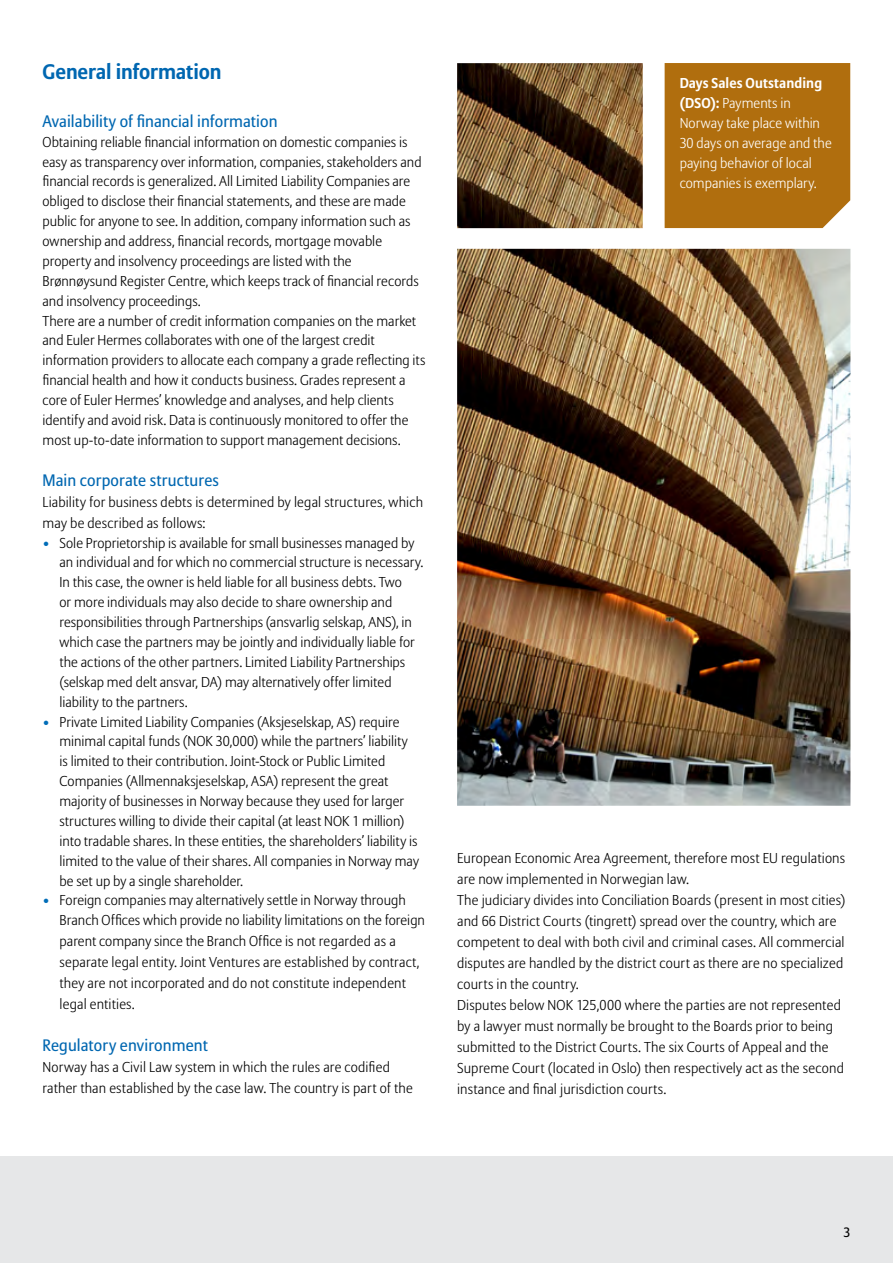
<style>
.page{position:relative;width:893px;height:1263px;background:#fff}
.page>*{position:absolute;margin:0;border:0;box-sizing:border-box;transform-origin:0 0}
.t1{font:700 21px "Allianz Sans";letter-spacing:-.005em;color:#0067b1}
.t2{font:16.5px "Allianz Sans";letter-spacing:.005em;color:#0067b1}
.t3{font:300 14.25px/20px "Allianz Sans";letter-spacing:.005em;color:#000}
.t4{font:300 14.25px/20px "Allianz Sans";letter-spacing:.005em;color:#fff}
.t5{font:13.5px "Allianz Sans";color:#000}
.s1{color:#006db8}
.s2{font-weight:700}
</style>
<div class="page">
<div style="left:0;top:1156px;width:893px;height:107px;background:#e6e7e8"></div>
<img style="left:457px;top:63px;width:393px;height:743px">
<div style="left:665px;top:63px;width:185px;height:165px;background:#b06e0e"></div>
<h1 class="t1" style="left:43px;top:58px;width:181px">General information</h1>
<p class="t2" style="left:43px;top:111px;width:237px">Availability of financial information</p>
<p class="t3" style="left:43px;top:132px;width:384px">Obtaining reliable financial information on domestic companies is easy as transparency over information, companies, stakeholders and financial records is generalized. All Limited Liability Companies are obliged to disclose their financial statements, and these are made public for anyone to see. In addition, company information such as ownership and address, financial records, mortgage movable property and insolvency proceedings are listed with the Brønnøysund Register Centre, which keeps track of financial records and insolvency proceedings.<br>There are a number of credit information companies on the market and Euler Hermes collaborates with one of the largest credit information providers to allocate each company a grade reflecting its financial health and how it conducts business. Grades represent a core of Euler Hermes’ knowledge and analyses, and help clients identify and avoid risk. Data is continuously monitored to offer the most up-to-date information to support management decisions.</p>
<p class="t2" style="left:43px;top:470px;width:178px">Main corporate structures</p>
<p class="t3" style="left:43px;top:492px;width:382px;line-height:21px">Liability for business debts is determined by legal structures, which may be described as follows:</p>
<p class="t3" style="left:60px;top:533px;width:365px;text-indent:-17px"><span class="s1">•</span> Sole Proprietorship is available for small businesses managed by an individual and for which no commercial structure is necessary.<br>In this case, the owner is held liable for all business debts. Two<br>or more individuals may also decide to share ownership and responsibilities through Partnerships (ansvarlig selskap, ANS), in which case the partners may be jointly and individually liable for the actions of the other partners. Limited Liability Partnerships (selskap med delt ansvar, DA) may alternatively offer limited liability to the partners.</p>
<p class="t3" style="left:60px;top:712px;width:361px;text-indent:-17px"><span class="s1">•</span> Private Limited Liability Companies (Aksjeselskap, AS) require minimal capital funds (NOK 30,000) while the partners’ liability is limited to their contribution. Joint-Stock or Public Limited Companies (Allmennaksjeselskap, ASA) represent the great majority of businesses in Norway because they used for larger structures willing to divide their capital (at least NOK 1 million) into tradable shares. In these entities, the shareholders’ liability is limited to the value of their shares. All companies in Norway may be set up by a single shareholder.</p>
<p class="t3" style="left:60px;top:891px;width:367px;line-height:20.9px;text-indent:-17px"><span class="s1">•</span> Foreign companies may alternatively settle in Norway through Branch Offices which provide no liability limitations on the foreign parent company since the Branch Office is not regarded as a separate legal entity. Joint Ventures are established by contract, they are not incorporated and do not constitute independent legal entities.</p>
<p class="t2" style="left:43px;top:1035px;width:167px">Regulatory environment</p>
<p class="t3" style="left:43px;top:1057px;width:372px;line-height:21px">Norway has a Civil Law system in which the rules are codified rather than established by the case law. The country is part of the</p>
<p class="t4" style="left:680px;top:74px;width:154px"><span class="s2">Days Sales Outstanding (DSO):</span> Payments in<br>Norway take place within<br>30 days on average and the paying behavior of local companies is exemplary.</p>
<p class="t3" style="left:457px;top:848px;width:390px;line-height:21px">European Economic Area Agreement, therefore most EU regulations are now implemented in Norwegian law.<br>The judiciary divides into Conciliation Boards (present in most cities) and 66 District Courts (tingrett) spread over the country, which are competent to deal with both civil and criminal cases. All commercial disputes are handled by the district court as there are no specialized courts in the country.<br>Disputes below NOK 125,000 where the parties are not represented by a lawyer must normally be brought to the Boards prior to being submitted to the District Courts. The six Courts of Appeal and the Supreme Court (located in Oslo) then respectively act as the second instance and final jurisdiction courts.</p>
<p class="t5" style="left:843px;top:1224px;width:9px">3</p>
</div>
